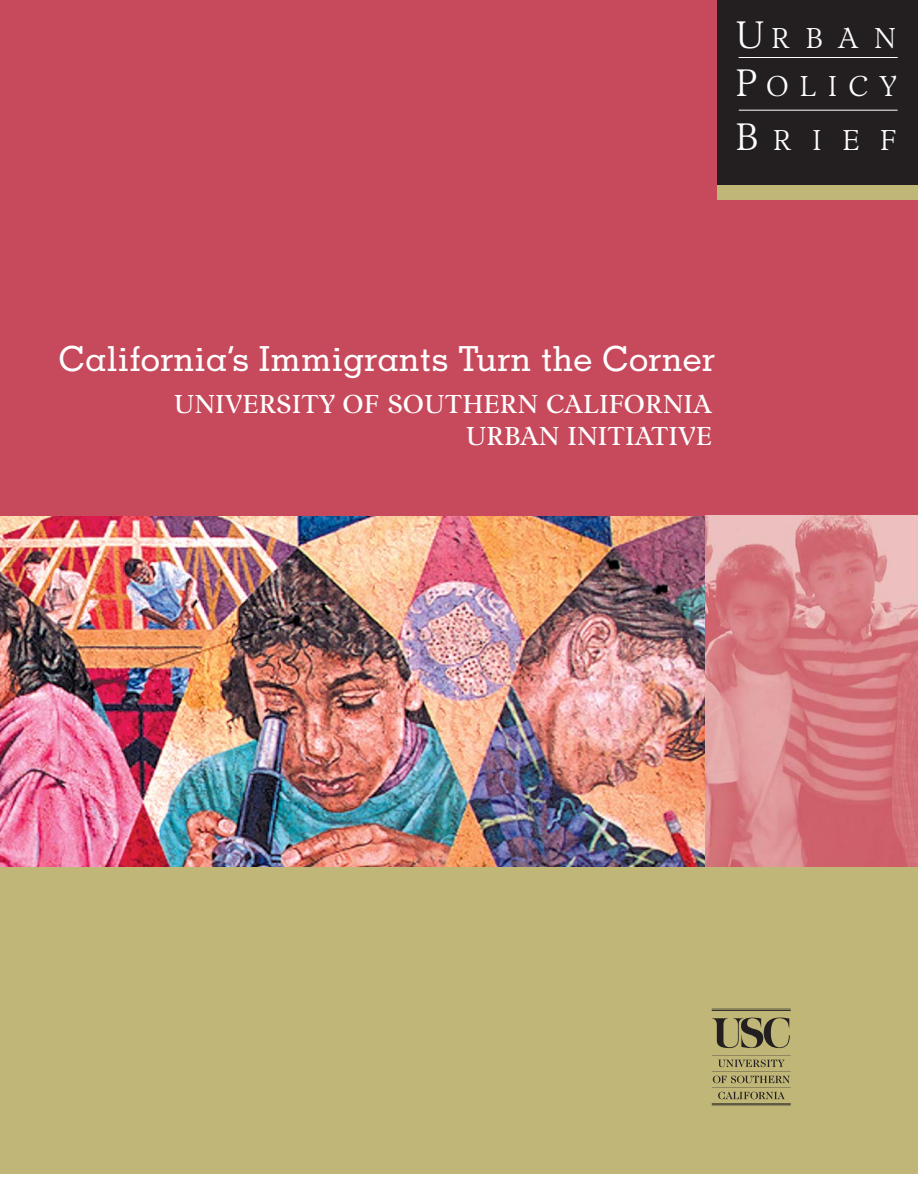
<style>
.page{position:relative;width:918px;height:1188px;background:#fff}
.page>*{position:absolute;margin:0;border:0;box-sizing:border-box;transform-origin:0 0}
.t1{font:500 34.5px "Memphis";color:#fff}
.t2{font:29.85px/47.8px "Lomba Bk";letter-spacing:.365em;color:#fff}
.t3{font:29.85px "Lomba Bk";letter-spacing:.515em;color:#fff}
.t4{font:27px/32.4px "Lomba Med";color:#fff;text-align:right}
.s1{font-size:39.9px}
</style>
<div class="page">
<div style="left:0;top:0;width:918px;height:586px;background:#c74a5c"></div>
<div style="left:0;top:866px;width:918px;height:307px;background:#bfb678"></div>
<img style="left:0;top:516px;width:705px;height:351px">
<svg style="left:712px;top:1008px;width:79px;height:98px"></svg>
<div style="left:718px;top:0;width:200px;height:186px;background:#231f20"></div>
<hr style="left:739px;top:110px;width:159px;height:1px;background:#fff">
<hr style="left:739px;top:57px;width:159px;height:1px;background:#fff">
<div style="left:718px;top:185px;width:200px;height:15px;background:#bfb678"></div>
<img style="left:705px;top:515px;width:213px;height:352px">
<p class="t2" style="left:735px;top:17px;width:163px"><span class="s1">U</span>RBAN<br><span class="s1">P</span>OLICY</p>
<p class="t3" style="left:735px;top:128px;width:163px"><span class="s1">B</span>RIEF</p>
<p class="t1" style="left:58px;top:346px;width:658px">California’s Immigrants Turn the Corner</p>
<p class="t4" style="left:174px;top:390px;width:540px">UNIVERSITY OF SOUTHERN CALIFORNIA<br>URBAN INITIATIVE</p>
</div>
